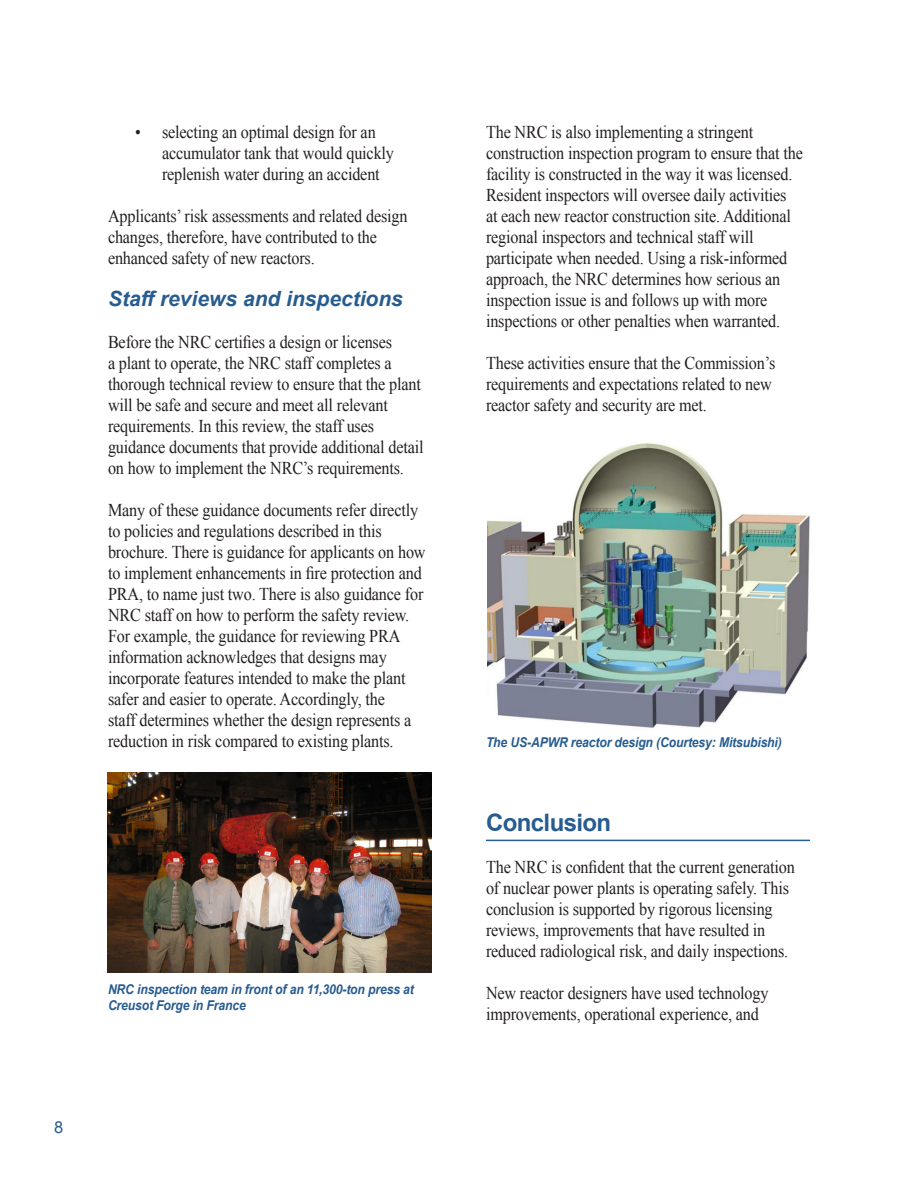
<style>
.page{position:relative;width:918px;height:1188px;background:#fff}
.page>*{position:absolute;margin:0;border:0;box-sizing:border-box;transform-origin:0 0}
.Header_1{font:700 24px "Arial";letter-spacing:-.025em;color:#275c90}
.Body_Text{font:italic 700 21px "Arial";color:#275c90}
.Body_Text-2{font:18px/21px "Times New Roman";letter-spacing:-.01em;color:#231f20;scale:.9 1}
.Bullets{font:18px/21px "Times New Roman";letter-spacing:-.01em;color:#231f20;scale:.9 1}
.t1{font:16.5px "Arial";color:#275c90}
.Body_Text-3{font:italic 700 13.5px/15.8px "Arial";letter-spacing:-.01em;color:#275c90;scale:.9 1}
</style>
<div class="page">
<hr style="left:486px;top:840px;width:324px;height:1px;background:#275c90">
<img style="left:487px;top:442px;width:323px;height:286px">
<img style="left:107px;top:772px;width:325px;height:200px">
<p class="Bullets" style="left:162px;top:121px;width:259px;text-indent:-27px">• selecting an optimal design for an accumulator tank that would quickly replenish water during an accident</p>
<p class="Body_Text-2" style="left:108px;top:205px;width:334px">Applicants’ risk assessments and related design changes, therefore, have contributed to the enhanced safety of new reactors.</p>
<p class="Body_Text" style="left:108px;top:285px;width:296px">Staff reviews and inspections</p>
<p class="Body_Text-2" style="left:108px;top:331px;width:352px">Before the NRC certifies a design or licenses<br>a plant to operate, the NRC staff completes a thorough technical review to ensure that the plant will be safe and secure and meet all relevant requirements. In this review, the staff uses guidance documents that provide additional detail on how to implement the NRC’s requirements.</p>
<p class="Body_Text-2" style="left:108px;top:499px;width:354px">Many of these guidance documents refer directly to policies and regulations described in this brochure. There is guidance for applicants on how to implement enhancements in fire protection and PRA, to name just two. There is also guidance for NRC staff on how to perform the safety review.<br>For example, the guidance for reviewing PRA information acknowledges that designs may incorporate features intended to make the plant safer and easier to operate. Accordingly, the<br>staff determines whether the design represents a reduction in risk compared to existing plants.</p>
<p class="t1" style="left:54px;top:1117px;width:11px">8</p>
<p class="Body_Text-3" style="left:108px;top:982px;width:341px">NRC inspection team in front of an 11,300-ton press at<br>Creusot Forge in France</p>
<p class="Body_Text-2" style="left:486px;top:121px;width:354px">The NRC is also implementing a stringent construction inspection program to ensure that the facility is constructed in the way it was licensed.<br>Resident inspectors will oversee daily activities<br>at each new reactor construction site. Additional regional inspectors and technical staff will participate when needed. Using a risk-informed approach, the NRC determines how serious an inspection issue is and follows up with more inspections or other penalties when warranted.</p>
<p class="Body_Text-2" style="left:486px;top:352px;width:323px">These activities ensure that the Commission’s requirements and expectations related to new reactor safety and security are met.</p>
<p class="Body_Text-3" style="left:486px;top:735px;width:330px">The US-APWR reactor design (Courtesy: Mitsubishi)</p>
<p class="Header_1" style="left:486px;top:807px;width:127px">Conclusion</p>
<p class="Body_Text-2" style="left:486px;top:856px;width:345px">The NRC is confident that the current generation of nuclear power plants is operating safely. This conclusion is supported by rigorous licensing reviews, improvements that have resulted in reduced radiological risk, and daily inspections.</p>
<p class="Body_Text-2" style="left:486px;top:982px;width:316px">New reactor designers have used technology improvements, operational experience, and</p>
</div>
